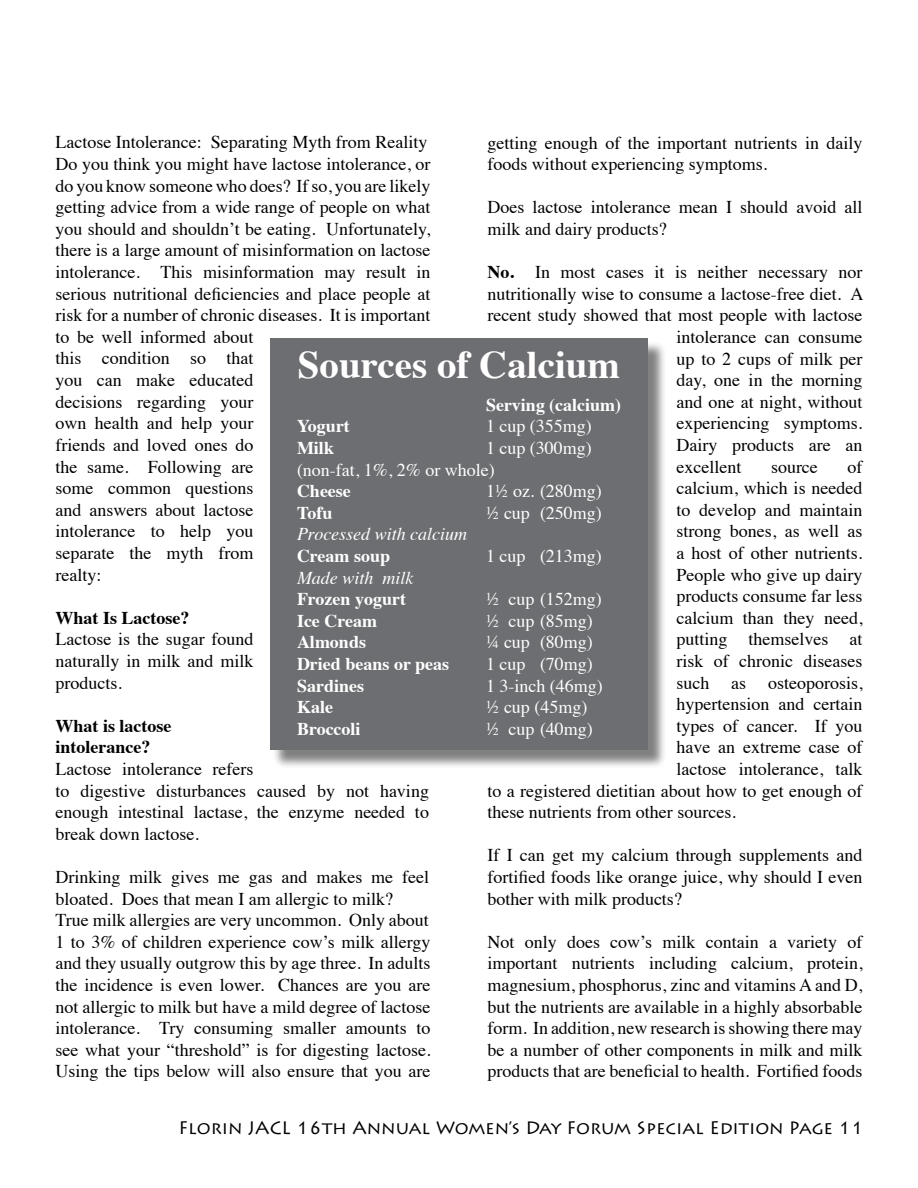
<style>
.page{position:relative;width:918px;height:1188px;background:#fff}
.page>*{position:absolute;margin:0;border:0;box-sizing:border-box;transform-origin:0 0}
.t1{font:700 39px "Times";color:#fff}
.t2{font:18px/21.6px "Times";color:#000}
.t3{font:18px/21.6px "Times";color:#fff}
.t4{font:700 18px "Times";color:#fff}
.t5{font:18px "Lithos Pro";color:#000}
.t6{font:700 18px/21.6px "Times";color:#000}
.t7{font:italic 18px "Times";color:#fff}
.s1{font-weight:700}
</style>
<div class="page">
<div style="left:272px;top:341px;width:395px;height:428px;background:#000;opacity:.5"></div>
<div style="left:270px;top:338px;width:378px;height:412px;background:#6d6e71"></div>
<p class="t2" style="left:56px;top:130px;width:376px">Lactose Intolerance: Separating Myth from Reality Do you think you might have lactose intolerance, or do you know someone who does? If so, you are likely getting advice from a wide range of people on what you should and shouldn’t be eating. Unfortunately, there is a large amount of misinformation on lactose intolerance. This misinformation may result in serious nutritional deficiencies and place people at risk for a number of chronic diseases. It is important to be well informed about<br>this condition so that<br>you can make educated<br>decisions regarding your<br>own health and help your<br>friends and loved ones do<br>the same. Following are<br>some common questions<br>and answers about lactose<br>intolerance to help you<br>separate the myth from<br>realty:</p>
<p class="t6" style="left:56px;top:605px;width:135px">What Is Lactose?</p>
<p class="t2" style="left:56px;top:627px;width:200px;text-align:justify">Lactose is the sugar found naturally in milk and milk products.</p>
<p class="t6" style="left:56px;top:713px;width:117px">What is lactose intolerance?</p>
<p class="t2" style="left:56px;top:757px;width:375px">Lactose intolerance refers<br>to digestive disturbances caused by not having enough intestinal lactase, the enzyme needed to break down lactose.</p>
<p class="t2" style="left:56px;top:865px;width:377px">Drinking milk gives me gas and makes me feel bloated. Does that mean I am allergic to milk?<br>True milk allergies are very uncommon. Only about 1 to 3% of children experience cow’s milk allergy and they usually outgrow this by age three. In adults the incidence is even lower. Chances are you are not allergic to milk but have a mild degree of lactose intolerance. Try consuming smaller amounts to see what your “threshold” is for digesting lactose.<br>Using the tips below will also ensure that you are</p>
<p class="t2" style="left:488px;top:130px;width:377px">getting enough of the important nutrients in daily foods without experiencing symptoms.</p>
<p class="t2" style="left:488px;top:195px;width:376px">Does lactose intolerance mean I should avoid all milk and dairy products?</p>
<p class="t2" style="left:488px;top:260px;width:377px"><span class="s1">No.</span> In most cases it is neither necessary nor</p>
<p class="t2" style="left:488px;top:281px;width:377px">nutritionally wise to consume a lactose-free diet. A</p>
<p class="t2" style="left:488px;top:303px;width:377px">recent study showed that most people with lactose</p>
<p class="t2" style="left:677px;top:325px;width:187px">intolerance can consume</p>
<p class="t2" style="left:677px;top:346px;width:188px">up to 2 cups of milk per</p>
<p class="t2" style="left:677px;top:368px;width:188px">day, one in the morning</p>
<p class="t2" style="left:677px;top:389px;width:187px">and one at night, without</p>
<p class="t2" style="left:677px;top:411px;width:187px">experiencing symptoms.</p>
<p class="t2" style="left:677px;top:433px;width:188px">Dairy products are an</p>
<p class="t2" style="left:677px;top:454px;width:66px">excellent</p>
<p class="t2" style="left:771px;top:454px;width:48px">source</p>
<p class="t2" style="left:848px;top:454px;width:16px">of</p>
<p class="t2" style="left:677px;top:476px;width:187px">calcium, which is needed</p>
<p class="t2" style="left:677px;top:497px;width:188px">to develop and maintain</p>
<p class="t2" style="left:677px;top:519px;width:188px">strong bones, as well as</p>
<p class="t2" style="left:677px;top:541px;width:187px">a host of other nutrients.</p>
<p class="t2" style="left:677px;top:562px;width:187px">People who give up dairy</p>
<p class="t2" style="left:677px;top:584px;width:187px">products consume far less</p>
<p class="t2" style="left:677px;top:605px;width:188px">calcium than they need,</p>
<p class="t2" style="left:677px;top:627px;width:188px">putting themselves at</p>
<p class="t2" style="left:677px;top:649px;width:188px">risk of chronic diseases</p>
<p class="t2" style="left:677px;top:670px;width:188px">such as osteoporosis,</p>
<p class="t2" style="left:677px;top:692px;width:188px">hypertension and certain</p>
<p class="t2" style="left:677px;top:713px;width:188px">types of cancer. If you</p>
<p class="t2" style="left:677px;top:735px;width:188px">have an extreme case of</p>
<p class="t2" style="left:677px;top:757px;width:188px">lactose intolerance, talk</p>
<p class="t2" style="left:488px;top:778px;width:377px">to a registered dietitian about how to get enough of</p>
<p class="t2" style="left:488px;top:800px;width:250px">these nutrients from other sources.</p>
<p class="t2" style="left:488px;top:843px;width:376px;text-align:justify">If I can get my calcium through supplements and fortified foods like orange juice, why should I even bother with milk products?</p>
<p class="t2" style="left:488px;top:929px;width:377px;text-align:justify">Not only does cow’s milk contain a variety of important nutrients including calcium, protein, magnesium, phosphorus, zinc and vitamins A and D, but the nutrients are available in a highly absorbable form. In addition, new research is showing there may be a number of other components in milk and milk products that are beneficial to health. Fortified foods</p>
<h1 class="t1" style="left:298px;top:327px;width:324px">Sources of Calcium</h1>
<p class="t4" style="left:486px;top:387px;width:136px">Serving (calcium)</p>
<p class="t4" style="left:297px;top:409px;width:54px">Yogurt</p>
<p class="t3" style="left:486px;top:414px;width:107px">1 cup (355mg)</p>
<p class="t4" style="left:297px;top:431px;width:39px">Milk</p>
<p class="t3" style="left:297px;top:436px;width:296px;text-indent:189px">1 cup (300mg) (non-fat, 1%, 2% or whole)</p>
<p class="t4" style="left:297px;top:474px;width:55px">Cheese</p>
<p class="t3" style="left:486px;top:479px;width:117px">1½ oz. (280mg)</p>
<p class="t4" style="left:297px;top:495px;width:37px">Tofu</p>
<p class="t3" style="left:486px;top:500px;width:117px">½ cup (250mg)</p>
<p class="t7" style="left:297px;top:519px;width:172px">Processed with calcium</p>
<p class="t4" style="left:297px;top:539px;width:95px">Cream soup</p>
<p class="t3" style="left:486px;top:544px;width:117px">1 cup (213mg)</p>
<p class="t7" style="left:297px;top:562px;width:118px">Made with milk</p>
<p class="t4" style="left:297px;top:582px;width:111px">Frozen yogurt</p>
<p class="t3" style="left:486px;top:587px;width:117px">½ cup (152mg)</p>
<p class="t4" style="left:297px;top:603px;width:82px">Ice Cream</p>
<p class="t3" style="left:486px;top:608px;width:108px">½ cup (85mg)</p>
<p class="t4" style="left:297px;top:625px;width:71px">Almonds</p>
<p class="t3" style="left:486px;top:630px;width:108px">¼ cup (80mg)</p>
<p class="t4" style="left:297px;top:647px;width:154px">Dried beans or peas</p>
<p class="t3" style="left:486px;top:652px;width:108px">1 cup (70mg)</p>
<p class="t4" style="left:297px;top:668px;width:69px">Sardines</p>
<p class="t3" style="left:486px;top:673px;width:118px">1 3-inch (46mg)</p>
<p class="t4" style="left:297px;top:690px;width:37px">Kale</p>
<p class="t3" style="left:486px;top:695px;width:103px">½ cup (45mg)</p>
<p class="t4" style="left:297px;top:711px;width:65px">Broccoli</p>
<p class="t3" style="left:486px;top:716px;width:108px">½ cup (40mg)</p>
<p class="t5" style="left:179px;top:1117px;width:687px">Florin JACL 16th Annual Women’s Day Forum Special Edition Page 11</p>
</div>
